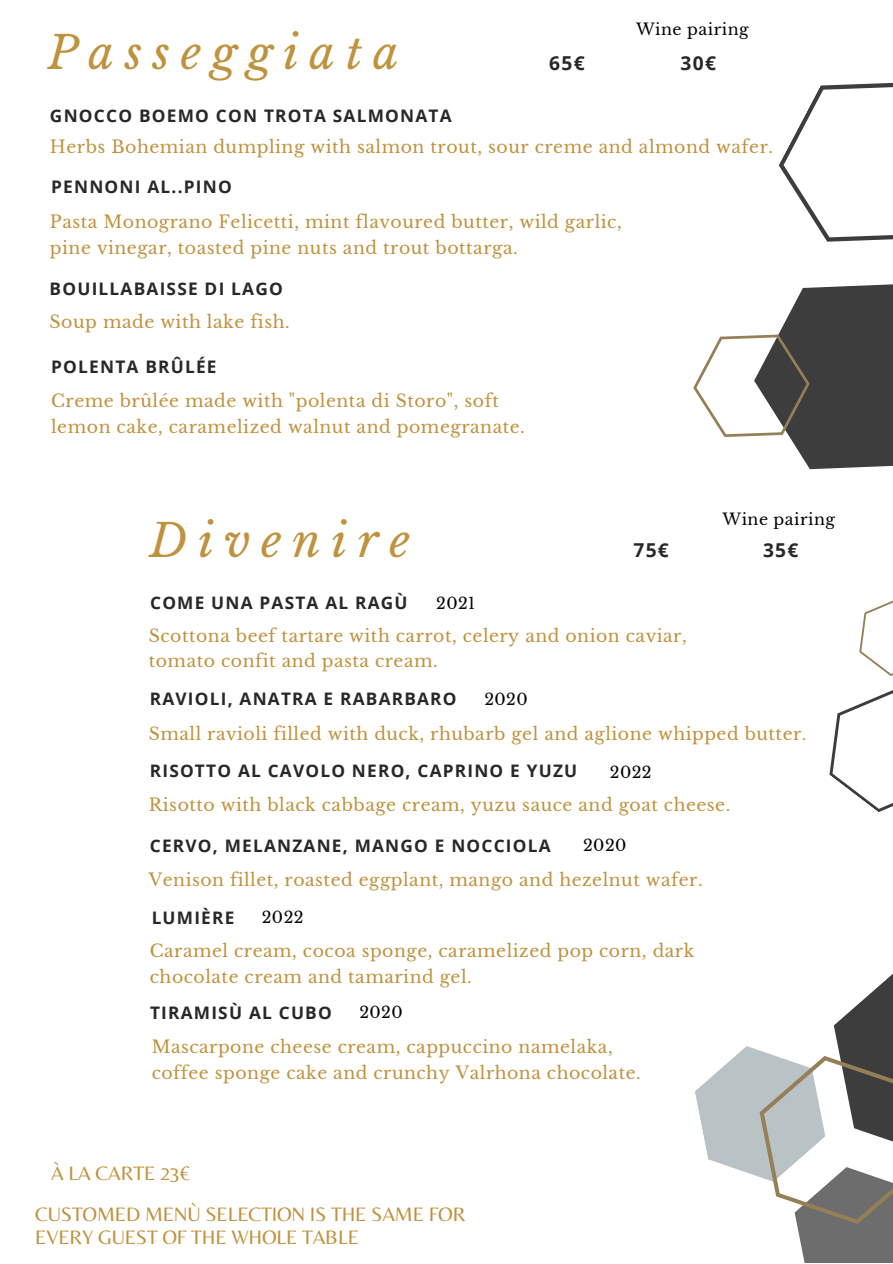
<style>
.page{position:relative;width:893px;height:1264px;background:#fff}
.page>*{position:absolute;margin:0;border:0;box-sizing:border-box;transform-origin:0 0}
.t1{font:italic 45px "Libre Baskerville";letter-spacing:.24em;color:#bf923d}
.t2{font:20.25px/23.5px "Belleza";letter-spacing:-.01em;color:#bf923d}
.t3{font:700 19.2px "Open Sans";letter-spacing:.07em;color:#292828}
.t4{font:17.25px/25.7px "Libre Baskerville";letter-spacing:.03em;color:#bf923d}
.t5{font:700 17.25px "Open Sans";letter-spacing:.07em;color:#292828}
.t6{font:15.9px "Libre Baskerville";letter-spacing:.03em;color:#020106}
.t7{font:15.75px "Libre Baskerville";letter-spacing:.03em;color:#020106}
</style>
<div class="page">
<svg style="left:693px;top:82px;width:199px;height:388px"></svg>
<svg style="left:829px;top:601px;width:63px;height:211px"></svg>
<svg style="left:695px;top:974px;width:197px;height:288px"></svg>
<h1 class="t1" style="left:48px;top:26px;width:352px">Passeggiata</h1>
<p class="t3" style="left:549px;top:50px;width:37px">65€</p>
<p class="t6" style="left:636px;top:20px;width:114px">Wine pairing</p>
<p class="t3" style="left:680px;top:49px;width:37px">30€</p>
<p class="t5" style="left:50px;top:103px;width:403px">GNOCCO BOEMO CON TROTA SALMONATA</p>
<p class="t4" style="left:50px;top:134px;width:724px">Herbs Bohemian dumpling with salmon trout, sour creme and almond wafer.</p>
<p class="t5" style="left:51px;top:174px;width:182px">PENNONI AL..PINO</p>
<p class="t4" style="left:50px;top:209px;width:573px">Pasta Monograno Felicetti, mint flavoured butter, wild garlic, pine vinegar, toasted pine nuts and trout bottarga.</p>
<p class="t5" style="left:50px;top:277px;width:235px">BOUILLABAISSE DI LAGO</p>
<p class="t4" style="left:50px;top:309px;width:242px">Soup made with lake fish.</p>
<p class="t5" style="left:51px;top:354px;width:167px">POLENTA BRÛLÉE</p>
<p class="t4" style="left:51px;top:388px;width:475px">Creme brûlée made with "polenta di Storo", soft lemon cake, caramelized walnut and pomegranate.</p>
<h1 class="t1" style="left:150px;top:514px;width:262px">Divenire</h1>
<p class="t5" style="left:150px;top:591px;width:259px">COME UNA PASTA AL RAGÙ</p>
<p class="t7" style="left:436px;top:593px;width:41px">2021</p>
<p class="t3" style="left:633px;top:536px;width:37px">75€</p>
<p class="t4" style="left:149px;top:623px;width:539px">Scottona beef tartare with carrot, celery and onion caviar, tomato confit and pasta cream.</p>
<p class="t5" style="left:150px;top:687px;width:308px">RAVIOLI, ANATRA E RABARBARO</p>
<p class="t7" style="left:484px;top:689px;width:45px">2020</p>
<p class="t6" style="left:722px;top:509px;width:114px">Wine pairing</p>
<p class="t3" style="left:763px;top:536px;width:37px">35€</p>
<p class="t4" style="left:149px;top:721px;width:659px">Small ravioli filled with duck, rhubarb gel and aglione whipped butter.</p>
<p class="t5" style="left:150px;top:758px;width:429px">RISOTTO AL CAVOLO NERO, CAPRINO E YUZU</p>
<p class="t7" style="left:609px;top:762px;width:43px">2022</p>
<p class="t4" style="left:149px;top:791px;width:583px">Risotto with black cabbage cream, yuzu sauce and goat cheese.</p>
<p class="t5" style="left:150px;top:833px;width:402px">CERVO, MELANZANE, MANGO E NOCCIOLA</p>
<p class="t7" style="left:583px;top:836px;width:45px">2020</p>
<p class="t4" style="left:149px;top:866px;width:555px">Venison fillet, roasted eggplant, mango and hezelnut wafer.</p>
<p class="t5" style="left:152px;top:905px;width:84px">LUMIÈRE</p>
<p class="t7" style="left:262px;top:907px;width:43px">2022</p>
<p class="t4" style="left:150px;top:938px;width:546px">Caramel cream, cocoa sponge, caramelized pop corn, dark chocolate cream and tamarind gel.</p>
<p class="t5" style="left:150px;top:1000px;width:183px">TIRAMISÙ AL CUBO</p>
<p class="t7" style="left:359px;top:1002px;width:45px">2020</p>
<p class="t4" style="left:152px;top:1034px;width:490px">Mascarpone cheese cream, cappuccino namelaka, coffee sponge cake and crunchy Valrhona chocolate.</p>
<p class="t2" style="left:51px;top:1161px;width:140px">À LA CARTE 23€</p>
<p class="t2" style="left:35px;top:1201px;width:432px">CUSTOMED MENÙ SELECTION IS THE SAME FOR<br>EVERY GUEST OF THE WHOLE TABLE</p>
</div>
